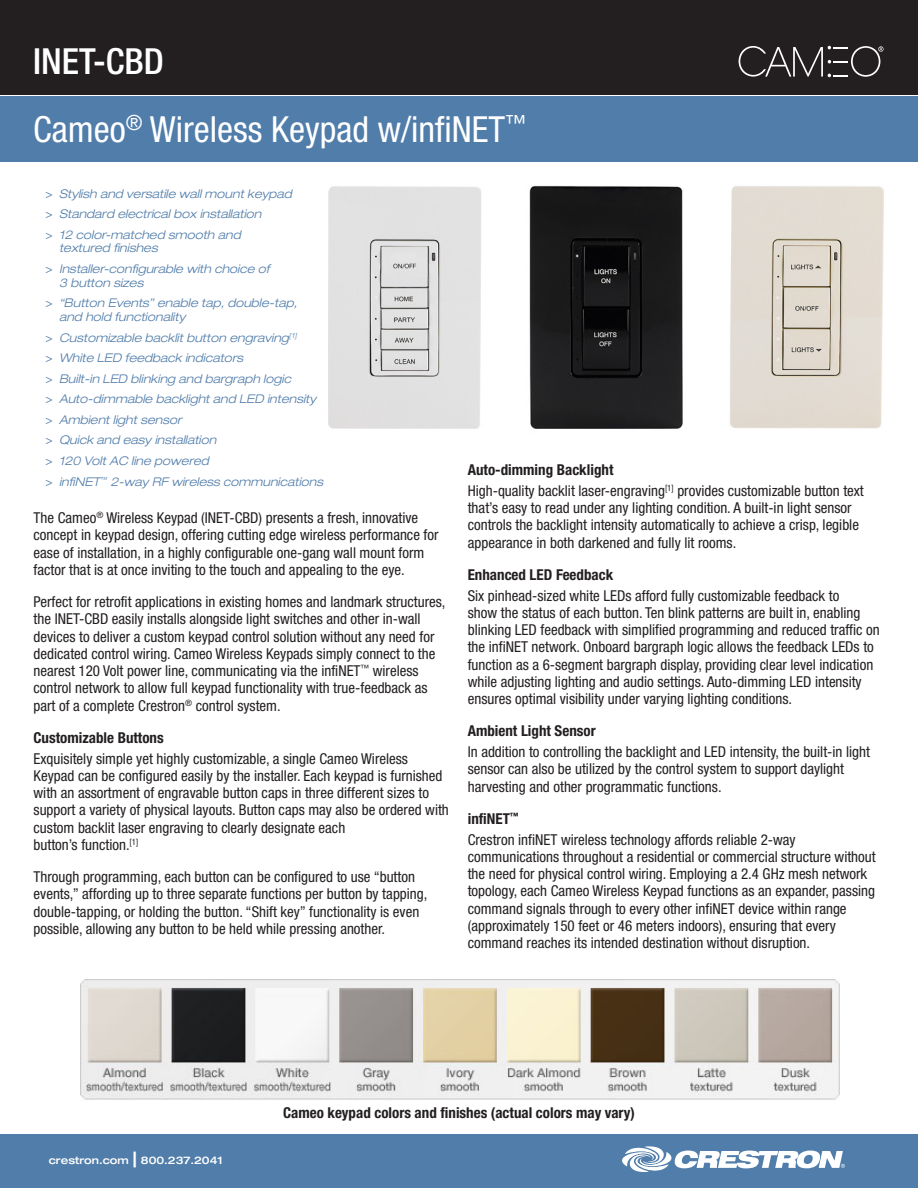
<style>
.page{position:relative;width:918px;height:1188px;background:#fff}
.page>*{position:absolute;margin:0;border:0;box-sizing:border-box;transform-origin:0 0}
.t1{font:condensed 36px "Helvetica Neue LT Std";color:#fff}
.t2{font:500 condensed 36px "Helvetica Neue LT Std";color:#fff}
.t3{font:condensed 15px/17.2px "Helvetica Neue LT Std";color:#231f20}
.bold_copy_headings{font:700 condensed 15px "Helvetica Neue LT Std";color:#231f20}
.key_features{font:italic 300 expanded 12px/13.8px "Helvetica Neue LT Std";color:#517daa}
.t4{font:500 expanded 10.5px "Helvetica Neue LT Std";color:#fff}
.s1{font-weight:400;font-style:normal;font-stretch:condensed}
.s2{font-size:21px}
</style>
<div class="page">
<div style="left:0;top:0;width:918px;height:94px;background:#231f20"></div>
<div style="left:0;top:96px;width:918px;height:65px;background:#517daa"></div>
<div style="left:0;top:1134px;width:918px;height:54px;background:#517daa"></div>
<svg style="left:622px;top:1146px;width:223px;height:26px"></svg>
<img style="left:329px;top:185px;width:554px;height:244px">
<svg style="left:739px;top:46px;width:145px;height:31px"></svg>
<img style="left:81px;top:980px;width:759px;height:120px">
<p class="t2" style="left:33px;top:40px;width:132px">INET-CBD</p>
<p class="t1" style="left:33px;top:108px;width:494px">Cameo<sup>®</sup> Wireless Keypad w/infiNET<sup>™</sup></p>
<p class="key_features" style="left:46px;top:187px;width:248px"><span class="s1">&gt;</span> Stylish and versatile wall mount keypad</p>
<p class="key_features" style="left:46px;top:207px;width:217px"><span class="s1">&gt;</span> Standard electrical box installation</p>
<p class="key_features" style="left:59px;top:228px;width:183px;text-indent:-14px"><span class="s1">&gt;</span> 12 color-matched smooth and textured finishes</p>
<p class="key_features" style="left:59px;top:262px;width:212px;text-indent:-14px"><span class="s1">&gt;</span> Installer-configurable with choice of<br>3 button sizes</p>
<p class="key_features" style="left:59px;top:296px;width:240px;text-indent:-14px"><span class="s1">&gt;</span> “Button Events” enable tap, double-tap, and hold functionality</p>
<p class="key_features" style="left:46px;top:331px;width:253px"><span class="s1">&gt;</span> Customizable backlit button engraving<sup>[1]</sup></p>
<p class="key_features" style="left:46px;top:351px;width:199px"><span class="s1">&gt;</span> White LED feedback indicators</p>
<p class="key_features" style="left:46px;top:372px;width:247px"><span class="s1">&gt;</span> Built-in LED blinking and bargraph logic</p>
<p class="key_features" style="left:46px;top:392px;width:272px"><span class="s1">&gt;</span> Auto-dimmable backlight and LED intensity</p>
<p class="key_features" style="left:46px;top:413px;width:137px"><span class="s1">&gt;</span> Ambient light sensor</p>
<p class="key_features" style="left:46px;top:434px;width:172px"><span class="s1">&gt;</span> Quick and easy installation</p>
<p class="key_features" style="left:46px;top:454px;width:165px"><span class="s1">&gt;</span> 120 Volt AC line powered</p>
<p class="key_features" style="left:46px;top:475px;width:279px"><span class="s1">&gt;</span> infiNET<sup>™</sup> 2-way RF wireless communications</p>
<p class="t3" style="left:34px;top:509px;width:407px">The Cameo<sup>®</sup> Wireless Keypad (INET-CBD) presents a fresh, innovative concept in keypad design, offering cutting edge wireless performance for ease of installation, in a highly configurable one-gang wall mount form factor that is at once inviting to the touch and appealing to the eye.</p>
<p class="t3" style="left:34px;top:593px;width:413px">Perfect for retrofit applications in existing homes and landmark structures, the INET-CBD easily installs alongside light switches and other in-wall devices to deliver a custom keypad control solution without any need for dedicated control wiring. Cameo Wireless Keypads simply connect to the nearest 120 Volt power line, communicating via the infiNET<sup>™</sup> wireless control network to allow full keypad functionality with true-feedback as part of a complete Crestron<sup>®</sup> control system.</p>
<p class="bold_copy_headings" style="left:34px;top:728px;width:132px">Customizable Buttons</p>
<p class="t3" style="left:34px;top:750px;width:417px">Exquisitely simple yet highly customizable, a single Cameo Wireless Keypad can be configured easily by the installer. Each keypad is furnished with an assortment of engravable button caps in three different sizes to support a variety of physical layouts. Button caps may also be ordered with custom backlit laser engraving to clearly designate each<br>button’s function.<sup>[1]</sup></p>
<p class="t3" style="left:34px;top:868px;width:395px">Through programming, each button can be configured to use “button events,” affording up to three separate functions per button by tapping, double-tapping, or holding the button. “Shift key” functionality is even possible, allowing any button to be held while pressing another.</p>
<p class="bold_copy_headings" style="left:468px;top:461px;width:147px">Auto-dimming Backlight</p>
<p class="t3" style="left:468px;top:482px;width:398px">High-quality backlit laser-engraving<sup>[1]</sup> provides customizable button text that’s easy to read under any lighting condition. A built-in light sensor controls the backlight intensity automatically to achieve a crisp, legible appearance in both darkened and fully lit rooms.</p>
<p class="bold_copy_headings" style="left:468px;top:565px;width:147px">Enhanced LED Feedback</p>
<p class="t3" style="left:468px;top:587px;width:414px">Six pinhead-sized white LEDs afford fully customizable feedback to<br>show the status of each button. Ten blink patterns are built in, enabling blinking LED feedback with simplified programming and reduced traffic on the infiNET network. Onboard bargraph logic allows the feedback LEDs to function as a 6-segment bargraph display, providing clear level indication while adjusting lighting and audio settings. Auto-dimming LED intensity ensures optimal visibility under varying lighting conditions.</p>
<p class="bold_copy_headings" style="left:468px;top:722px;width:129px">Ambient Light Sensor</p>
<p class="t3" style="left:468px;top:743px;width:404px">In addition to controlling the backlight and LED intensity, the built-in light sensor can also be utilized by the control system to support daylight harvesting and other programmatic functions.</p>
<p class="bold_copy_headings" style="left:468px;top:809px;width:52px">infiNET<sup>™</sup></p>
<p class="t3" style="left:468px;top:831px;width:409px">Crestron infiNET wireless technology affords reliable 2-way communications throughout a residential or commercial structure without the need for physical control wiring. Employing a 2.4 GHz mesh network topology, each Cameo Wireless Keypad functions as an expander, passing command signals through to every other infiNET device within range (approximately 150 feet or 46 meters indoors), ensuring that every command reaches its intended destination without disruption.</p>
<p class="t4" style="left:49px;top:1153px;width:175px">crestron.com <span class="s2">|</span> 800.237.2041</p>
<p class="bold_copy_headings" style="left:283px;top:1104px;width:353px">Cameo keypad colors and finishes (actual colors may vary)</p>
</div>
